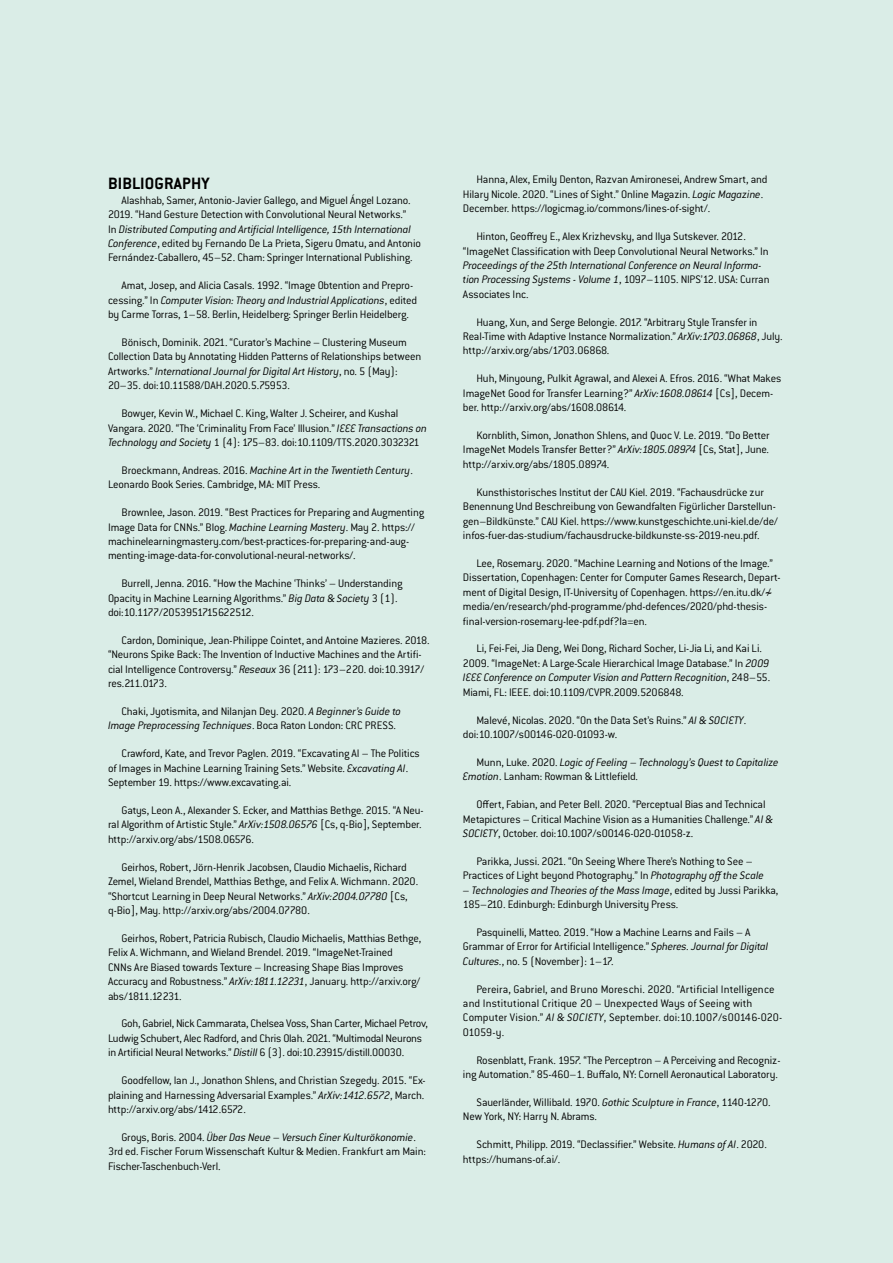
<style>
.page{position:relative;width:893px;height:1263px;background:#daede7}
.page>*{position:absolute;margin:0;border:0;box-sizing:border-box;transform-origin:0 0}
.t1{font:700 18px "Conduit ITC";letter-spacing:.005em;color:#000}
.t2{font:12px/14.4px "Conduit ITC Light";letter-spacing:-.015em;color:#000}
.t3{font:italic 12px/14.4px "Conduit ITC Light";letter-spacing:-.015em;color:#000}
.t4{font:12px/14.4px "Conduit ITC Light";letter-spacing:.005em;color:#000}
.s1{font-style:italic}
.s2{font-style:normal}
</style>
<div class="page">
<h1 class="t1" style="left:108px;top:173px;width:103px">BIBLIOGRAPHY</h1>
<p class="t2" style="left:108px;top:192px;width:314px;text-indent:14px">Alashhab, Samer, Antonio-Javier Gallego, and Miguel Ángel Lozano.<br>2019. “Hand Gesture Detection with Convolutional Neural Networks.”<br>In <span class="s1">Distributed Computing and Artificial Intelligence, 15th International Conference</span>, edited by Fernando De La Prieta, Sigeru Omatu, and Antonio Fernández-Caballero, 45–52. Cham: Springer International Publishing.</p>
<p class="t2" style="left:108px;top:278px;width:311px;text-indent:14px">Amat, Josep, and Alicia Casals. 1992. “Image Obtention and Prepro&shy;cessing.” In <span class="s1">Computer Vision: Theory and Industrial Applications</span>, edited by Carme Torras, 1–58. Berlin, Heidelberg: Springer Berlin Heidelberg.</p>
<p class="t2" style="left:108px;top:335px;width:315px;text-indent:14px">Bönisch, Dominik. 2021. “Curator’s Machine – Clustering Museum Collection Data by Annotating Hidden Patterns of Relationships between Artworks.” <span class="s1">International Journal for Digital Art History</span>, no. 5 (May):<br>20–35. doi:10.11588/DAH.2020.5.75953.</p>
<p class="t2" style="left:108px;top:406px;width:320px;text-indent:14px">Bowyer, Kevin W., Michael C. King, Walter J. Scheirer, and Kushal<br>Vangara. 2020. “The ‘Criminality From Face’ Illusion.” <span class="s1">IEEE Transactions on<br>Technology and Society</span> 1 (4): 175–83. doi:10.1109/TTS.2020.3032321</p>
<p class="t2" style="left:108px;top:462px;width:306px;text-indent:14px">Broeckmann, Andreas. 2016. <span class="s1">Machine Art in the Twentieth Century</span>.<br>Leonardo Book Series. Cambridge, MA: MIT Press.</p>
<p class="t2" style="left:108px;top:505px;width:318px;text-indent:14px">Brownlee, Jason. 2019. “Best Practices for Preparing and Augmenting Image Data for CNNs.” Blog. <span class="s1">Machine Learning Mastery</span>. May 2. https:// machinelearningmastery.com/best-practices-for-preparing-and-aug&shy;menting-image-data-for-convolutional-neural-networks/.</p>
<p class="t2" style="left:108px;top:576px;width:296px;text-indent:14px">Burrell, Jenna. 2016. “How the Machine ‘Thinks’ – Understanding<br>Opacity in Machine Learning Algorithms.” <span class="s1">Big Data &amp; Society</span> 3 (1). doi:10.1177/2053951715622512.</p>
<p class="t2" style="left:108px;top:633px;width:323px;text-indent:14px">Cardon, Dominique, Jean-Philippe Cointet, and Antoine Mazieres. 2018. “Neurons Spike Back: The Invention of Inductive Machines and the Artifi&shy;cial Intelligence Controversy.” <span class="s1">Reseaux</span> 36 (211): 173–220. doi:10.3917/ res.211.0173.</p>
<p class="t2" style="left:108px;top:704px;width:294px;text-indent:14px">Chaki, Jyotismita, and Nilanjan Dey. 2020. <span class="s1">A Beginner’s Guide to<br>Image Preprocessing Techniques</span>. Boca Raton London: CRC PRESS.</p>
<p class="t2" style="left:108px;top:746px;width:313px;text-indent:14px">Crawford, Kate, and Trevor Paglen. 2019. “Excavating AI – The Politics of Images in Machine Learning Training Sets.” Website. <span class="s1">Excavating AI</span>.<br>September 19. https://www.excavating.ai.</p>
<p class="t2" style="left:108px;top:803px;width:317px;text-indent:14px">Gatys, Leon A., Alexander S. Ecker, and Matthias Bethge. 2015. “A Neu&shy;ral Algorithm of Artistic Style.” <span class="s1">ArXiv:1508.06576</span> [Cs, q-Bio], September. http://arxiv.org/abs/1508.06576.</p>
<p class="t2" style="left:108px;top:859px;width:312px;text-indent:14px">Geirhos, Robert, Jörn-Henrik Jacobsen, Claudio Michaelis, Richard Zemel, Wieland Brendel, Matthias Bethge, and Felix A. Wichmann. 2020. “Shortcut Learning in Deep Neural Networks.” <span class="s1">ArXiv:2004.07780</span> [Cs, q-Bio], May. http://arxiv.org/abs/2004.07780.</p>
<p class="t2" style="left:108px;top:930px;width:315px;text-indent:14px">Geirhos, Robert, Patricia Rubisch, Claudio Michaelis, Matthias Bethge, Felix A. Wichmann, and Wieland Brendel. 2019. “ImageNet-Trained<br>CNNs Are Biased towards Texture – Increasing Shape Bias Improves Accuracy and Robustness.” <span class="s1">ArXiv:1811.12231</span>, January. http://arxiv.org/ abs/1811.12231.</p>
<p class="t2" style="left:108px;top:1016px;width:321px;text-indent:14px">Goh, Gabriel, Nick Cammarata, Chelsea Voss, Shan Carter, Michael Petrov,<br>Ludwig Schubert, Alec Radford, and Chris Olah. 2021. “Multimodal Neurons in Artificial Neural Networks.” <span class="s1">Distill</span> 6 (3). doi:10.23915/distill.00030.</p>
<p class="t2" style="left:108px;top:1073px;width:319px;text-align:justify;text-indent:14px">Goodfellow, Ian J., Jonathon Shlens, and Christian Szegedy. 2015. “Ex&shy;plaining and Harnessing Adversarial Examples.” <span class="s1">ArXiv:1412.6572</span>, March. http://arxiv.org/abs/1412.6572.</p>
<p class="t2" style="left:108px;top:1129px;width:319px;text-indent:14px">Groys, Boris. 2004. <span class="s1">Über Das Neue – Versuch Einer Kulturökonomie</span>.<br>3rd ed. Fischer Forum Wissenschaft Kultur &amp; Medien. Frankfurt am Main:<br>Fischer-Taschenbuch-Verl.</p>
<p class="t2" style="left:463px;top:172px;width:306px;text-indent:14px">Hanna, Alex, Emily Denton, Razvan Amironesei, Andrew Smart, and<br>Hilary Nicole. 2020. “Lines of Sight.” Online Magazin. <span class="s1">Logic Magazine</span>.<br>December. https://logicmag.io/commons/lines-of-sight/.</p>
<p class="t2" style="left:463px;top:229px;width:307px;text-indent:14px">Hinton, Geoffrey E., Alex Krizhevsky, and Ilya Sutskever. 2012. “ImageNet Classification with Deep Convolutional Neural Networks.” In</p>
<p class="t3" style="left:463px;top:258px;width:308px">Proceedings of the 25th International Conference on Neural Informa&shy;tion Processing Systems - Volume 1<span class="s2">, 1097–1105. NIPS’12. USA: Curran<br>Associates Inc.</span></p>
<p class="t2" style="left:463px;top:314px;width:321px;text-indent:14px">Huang, Xun, and Serge Belongie. 2017. “Arbitrary Style Transfer in<br>Real-Time with Adaptive Instance Normalization.” <span class="s1">ArXiv:1703.06868</span>, July. http://arxiv.org/abs/1703.06868.</p>
<p class="t2" style="left:463px;top:371px;width:320px;text-indent:14px">Huh, Minyoung, Pulkit Agrawal, and Alexei A. Efros. 2016. “What Makes<br>ImageNet Good for Transfer Learning?” <span class="s1">ArXiv:1608.08614</span> [Cs], Decem&shy;ber. http://arxiv.org/abs/1608.08614.</p>
<p class="t2" style="left:463px;top:428px;width:308px;text-align:justify;text-indent:14px">Kornblith, Simon, Jonathon Shlens, and Quoc V. Le. 2019. “Do Better ImageNet Models Transfer Better?” <span class="s1">ArXiv:1805.08974</span> [Cs, Stat], June. http://arxiv.org/abs/1805.08974.</p>
<p class="t2" style="left:463px;top:484px;width:316px;text-indent:14px">Kunsthistorisches Institut der CAU Kiel. 2019. “Fachausdrücke zur Benennung Und Beschreibung von Gewandfalten Figürlicher Darstellun&shy;gen–Bildkünste.” CAU Kiel. https://www.kunstgeschichte.uni-kiel.de/de/ infos-fuer-das-studium/fachausdrucke-bildkunste-ss-2019-neu.pdf.</p>
<p class="t2" style="left:463px;top:556px;width:319px;text-indent:14px">Lee, Rosemary. 2020. “Machine Learning and Notions of the Image.” Dissertation, Copenhagen: Center for Computer Games Research, Depart&shy;ment of Digital Design, IT-University of Copenhagen. https://en.itu.dk/~/ media/en/research/phd-programme/phd-defences/2020/phd-thesis&shy;final-version-rosemary-lee-pdf.pdf?la=en.</p>
<p class="t2" style="left:463px;top:641px;width:309px;text-indent:14px">Li, Fei-Fei, Jia Deng, Wei Dong, Richard Socher, Li-Jia Li, and Kai Li.<br>2009. “ImageNet: A Large-Scale Hierarchical Image Database.” In <span class="s1">2009<br>IEEE Conference on Computer Vision and Pattern Recognition</span>, 248–55.<br>Miami, FL: IEEE. doi:10.1109/CVPR.2009.5206848.</p>
<p class="t2" style="left:463px;top:712px;width:285px;text-indent:14px">Malevé, Nicolas. 2020. “On the Data Set’s Ruins.” <span class="s1">AI &amp; SOCIETY</span>. doi:10.1007/s00146-020-01093-w.</p>
<p class="t3" style="left:463px;top:754px;width:317px;text-indent:14px"><span class="s2">Munn, Luke. 2020.</span> Logic of Feeling – Technology’s Quest to Capitalize<br>Emotion<span class="s2">. Lanham: Rowman &amp; Littlefield.</span></p>
<p class="t2" style="left:463px;top:797px;width:312px;text-indent:14px">Offert, Fabian, and Peter Bell. 2020. “Perceptual Bias and Technical<br>Metapictures – Critical Machine Vision as a Humanities Challenge.” <span class="s1">AI &amp;<br>SOCIETY</span>, October. doi:10.1007/s00146-020-01058-z.</p>
<p class="t2" style="left:463px;top:853px;width:302px;text-align:center">Parikka, Jussi. 2021. “On Seeing Where There’s Nothing to See –<br>Practices of Light beyond Photography.” In <span class="s1">Photography off the Scale</span></p>
<p class="t2" style="left:463px;top:882px;width:317px"><span class="s1">– Technologies and Theories of the Mass Image</span>, edited by Jussi Parikka,<br>185–210. Edinburgh: Edinburgh University Press.</p>
<p class="t2" style="left:463px;top:925px;width:307px;text-indent:14px">Pasquinelli, Matteo. 2019. “How a Machine Learns and Fails – A<br>Grammar of Error for Artificial Intelligence.” <span class="s1">Spheres. Journal for Digital<br>Cultures.</span>, no. 5 (November): 1–17.</p>
<p class="t4" style="left:463px;top:981px;width:321px;text-indent:14px">Pereira, Gabriel, and Bruno Moreschi. 2020. “Artificial Intelligence and Institutional Critique 20 – Unexpected Ways of Seeing with Computer Vision.” <span class="s1">AI &amp; SOCIETY</span>, September. doi:10.1007/s00146-020- 01059-y.</p>
<p class="t2" style="left:463px;top:1052px;width:319px;text-align:right">Rosenblatt, Frank. 1957. “The Perceptron – A Perceiving and Recogniz&shy;ing Automation.” 85-460–1. Buffalo, NY: Cornell Aeronautical Laboratory.</p>
<p class="t2" style="left:463px;top:1095px;width:309px;text-indent:14px">Sauerländer, Willibald. 1970. <span class="s1">Gothic Sculpture in France</span>, 1140-1270.<br>New York, NY: Harry N. Abrams.</p>
<p class="t2" style="left:463px;top:1137px;width:305px;text-indent:14px">Schmitt, Philipp. 2019. “Declassifier.” Website. <span class="s1">Humans of AI</span>. 2020. https://humans-of.ai/.</p>
</div>
